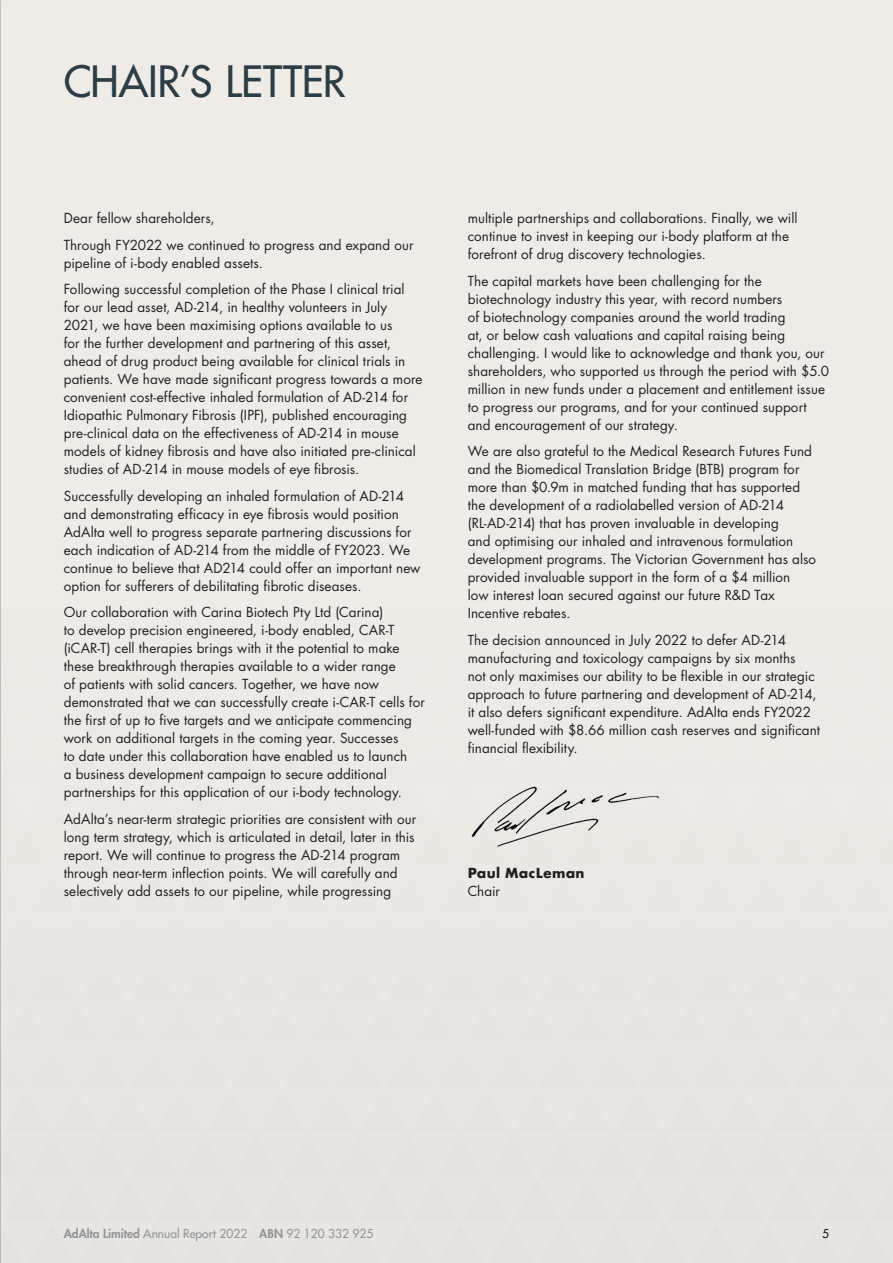
<style>
.page{position:relative;width:893px;height:1263px;background:#efece8}
.page>*{position:absolute;margin:0;border:0;box-sizing:border-box;transform-origin:0 0}
.H1_A{font:42px "Futura";letter-spacing:-.01em;color:#2c3d45}
.TEXT_1{font:13.5px/18px "Futura";letter-spacing:.005em;color:#231f20}
.TEXT_1-2{font:700 13.5px "Futura";letter-spacing:.02em;color:#231f20}
.t1{font:12px "Futura";color:#939598}
.t2{font:12px "Futura";color:#231f20}
.s1{font-weight:800}
</style>
<div class="page">
<hr style="left:0;top:700px;width:1px;height:563px;background:#2c3d45">
<img style="left:471px;top:786px;width:188px;height:61px">
<p class="H1_A" style="left:64px;top:55px;width:283px">CHAIR’S LETTER</p>
<p class="TEXT_1" style="left:64px;top:209px;width:152px">Dear fellow shareholders,</p>
<p class="TEXT_1" style="left:64px;top:236px;width:351px">Through FY2022 we continued to progress and expand our pipeline of i-body enabled assets.</p>
<p class="TEXT_1" style="left:64px;top:280px;width:360px">Following successful completion of the Phase I clinical trial for our lead asset, AD-214, in healthy volunteers in July 2021, we have been maximising options available to us<br>for the further development and partnering of this asset, ahead of drug product being available for clinical trials in patients. We have made significant progress towards a more convenient cost-effective inhaled formulation of AD-214 for Idiopathic Pulmonary Fibrosis (IPF), published encouraging pre-clinical data on the effectiveness of AD-214 in mouse models of kidney fibrosis and have also initiated pre-clinical studies of AD-214 in mouse models of eye fibrosis.</p>
<p class="TEXT_1" style="left:64px;top:487px;width:358px">Successfully developing an inhaled formulation of AD-214 and demonstrating efficacy in eye fibrosis would position AdAlta well to progress separate partnering discussions for each indication of AD-214 from the middle of FY2023. We continue to believe that AD214 could offer an important new option for sufferers of debilitating fibrotic diseases.</p>
<p class="TEXT_1" style="left:64px;top:603px;width:363px">Our collaboration with Carina Biotech Pty Ltd (Carina)<br>to develop precision engineered, i-body enabled, CAR-T (iCAR-T) cell therapies brings with it the potential to make these breakthrough therapies available to a wider range<br>of patients with solid cancers. Together, we have now demonstrated that we can successfully create i-CAR-T cells for the first of up to five targets and we anticipate commencing work on additional targets in the coming year. Successes<br>to date under this collaboration have enabled us to launch<br>a business development campaign to secure additional partnerships for this application of our i-body technology.</p>
<p class="TEXT_1" style="left:64px;top:810px;width:354px">AdAlta’s near-term strategic priorities are consistent with our long term strategy, which is articulated in detail, later in this report. We will continue to progress the AD-214 program through near-term inflection points. We will carefully and selectively add assets to our pipeline, while progressing</p>
<p class="TEXT_1" style="left:468px;top:209px;width:331px">multiple partnerships and collaborations. Finally, we will continue to invest in keeping our i-body platform at the forefront of drug discovery technologies.</p>
<p class="TEXT_1" style="left:468px;top:272px;width:363px">The capital markets have been challenging for the biotechnology industry this year, with record numbers<br>of biotechnology companies around the world trading<br>at, or below cash valuations and capital raising being challenging. I would like to acknowledge and thank you, our shareholders, who supported us through the period with $5.0 million in new funds under a placement and entitlement issue to progress our programs, and for your continued support and encouragement of our strategy.</p>
<p class="TEXT_1" style="left:468px;top:442px;width:350px">We are also grateful to the Medical Research Futures Fund and the Biomedical Translation Bridge (BTB) program for more than $0.9m in matched funding that has supported the development of a radiolabelled version of AD-214 (RL-AD-214) that has proven invaluable in developing<br>and optimising our inhaled and intravenous formulation development programs. The Victorian Government has also provided invaluable support in the form of a $4 million<br>low interest loan secured against our future R&amp;D Tax Incentive rebates.</p>
<p class="TEXT_1" style="left:468px;top:631px;width:354px">The decision announced in July 2022 to defer AD-214 manufacturing and toxicology campaigns by six months<br>not only maximises our ability to be flexible in our strategic approach to future partnering and development of AD-214, it also defers significant expenditure. AdAlta ends FY2022 well-funded with $8.66 million cash reserves and significant financial flexibility.</p>
<p class="TEXT_1-2" style="left:468px;top:863px;width:118px">Paul MacLeman</p>
<p class="TEXT_1" style="left:468px;top:882px;width:34px">Chair</p>
<p class="t1" style="left:64px;top:1226px;width:311px"><span class="s1">AdAlta Limited</span> Annual Report 2022 <span class="s1">ABN</span> 92 120 332 925</p>
<p class="t2" style="left:822px;top:1226px;width:8px">5</p>
</div>
